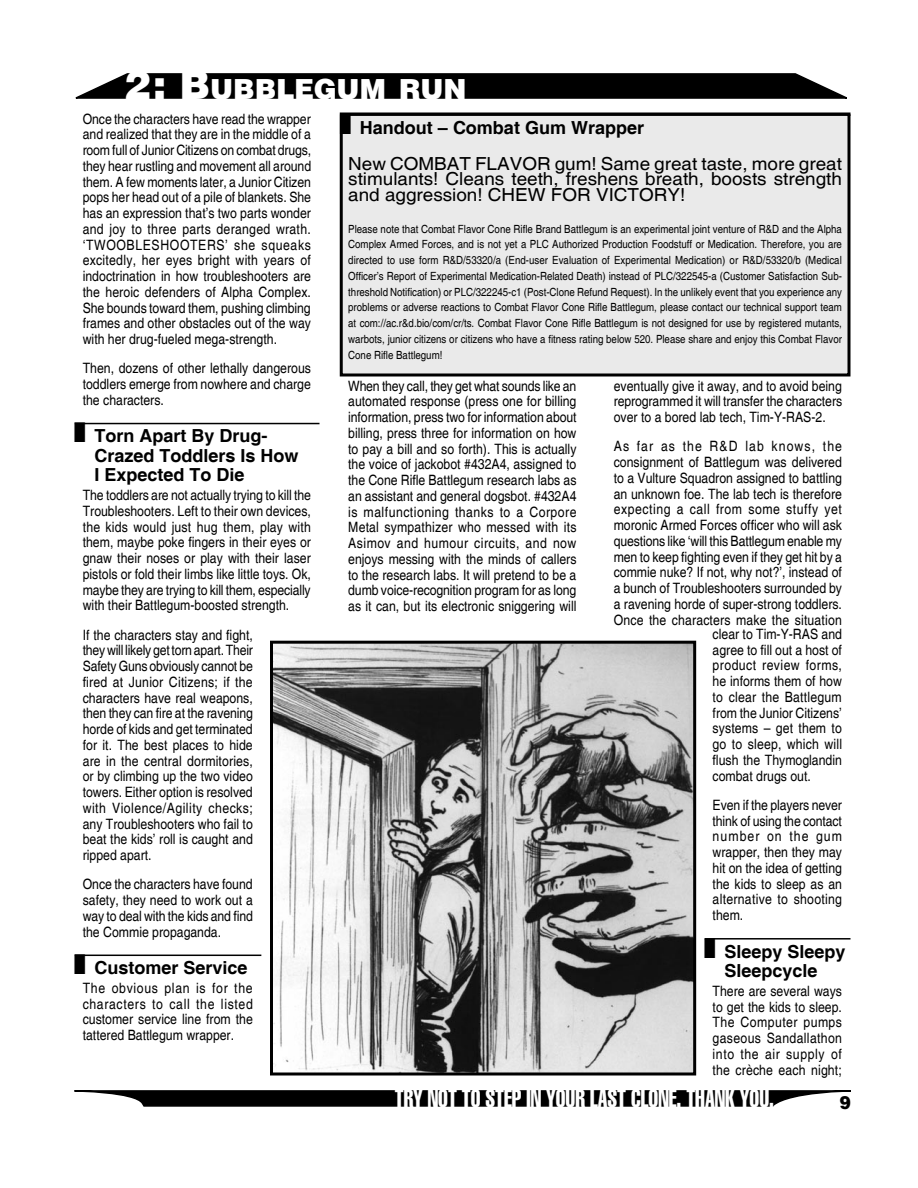
<style>
.page{position:relative;width:918px;height:1188px;background:#fff}
.page>*{position:absolute;margin:0;border:0;box-sizing:border-box;transform-origin:0 0}
.Header_text_left{font:900 27.75px "Helvetica";letter-spacing:-.005em;color:#fff}
.Footer_text_right{font:extra-condensed 24.6px "Helvetica";color:#fff;scale:.85 1}
.t1{font:900 18.15px "Helvetica";color:#000;scale:.91 1}
.Body_text{font:18px/15.8px "Helvetica";color:#000;text-align:justify;scale:1.05 1}
.Subhead_2{font:700 18px/19.5px "Helvetica";color:#000}
.Body_text-2{font:condensed 14.25px/15.8px "Helvetica";color:#000;text-align:justify;scale:1.05 1}
.Body_text-3{font:condensed 11.25px/15.8px "Helvetica";color:#000;text-align:justify;scale:1.05 1}
.s1{font-size:39.6px}
</style>
<div class="page">
<svg style="left:74px;top:1090px;width:777px;height:17px;background:#272727"></svg>
<svg style="left:75px;top:73px;width:772px;height:26px;background:#131313"></svg>
<img style="left:274px;top:645px;width:418px;height:427px">
<div style="left:270px;top:641px;width:426px;height:435px;border:3px solid #000"></div>
<div style="left:341px;top:114px;width:508px;height:261px;background:#eaeaea"></div>
<div style="left:340px;top:112px;width:510px;height:264px;border:3px solid #000"></div>
<hr style="left:340px;top:114px;width:510px;height:2px;background:#000">
<hr style="left:75px;top:423px;width:245px;height:1px;background:#000">
<hr style="left:75px;top:955px;width:186px;height:1px;background:#000">
<hr style="left:705px;top:938px;width:145px;height:2px;background:#000">
<p class="Header_text_left" style="left:124px;top:71px;width:344px"><span class="s1">2: B</span>UBBLEGUM RUN</p>
<p class="Body_text-2" style="left:83px;top:111px;width:219px">Once the characters have read the wrapper and realized that they are in the middle of a room full of Junior Citizens on combat drugs, they hear rustling and movement all around them. A few moments later, a Junior Citizen pops her head out of a pile of blankets. She has an expression that’s two parts wonder and joy to three parts deranged wrath. ‘TWOOBLESHOOTERS’ she squeaks excitedly, her eyes bright with years of indoctrination in how troubleshooters are the heroic defenders of Alpha Complex.<br>She bounds toward them, pushing climbing frames and other obstacles out of the way with her drug-fueled mega-strength.</p>
<p class="Body_text-2" style="left:83px;top:361px;width:219px">Then, dozens of other lethally dangerous toddlers emerge from nowhere and charge the characters.</p>
<p class="Subhead_2" style="left:94px;top:427px;width:206px;text-indent:-20px">■ Torn Apart By Drug-<br>Crazed Toddlers Is How<br>I Expected To Die</p>
<p class="Body_text-2" style="left:83px;top:487px;width:219px">The toddlers are not actually trying to kill the Troubleshooters. Left to their own devices, the kids would just hug them, play with them, maybe poke fingers in their eyes or gnaw their noses or play with their laser pistols or fold their limbs like little toys. Ok, maybe they are trying to kill them, especially with their Battlegum-boosted strength.</p>
<p class="Body_text-2" style="left:83px;top:627px;width:164px">If the characters stay and fight, they will likely get torn apart. Their Safety Guns obviously cannot be fired at Junior Citizens; if the characters have real weapons, then they can fire at the ravening horde of kids and get terminated for it. The best places to hide are in the central dormitories, or by climbing up the two video towers. Either option is resolved with Violence/Agility checks; any Troubleshooters who fail to beat the kids’ roll is caught and ripped apart.</p>
<p class="Body_text-2" style="left:83px;top:877px;width:164px">Once the characters have found safety, they need to work out a way to deal with the kids and find the Commie propaganda.</p>
<p class="Subhead_2" style="left:74px;top:959px;width:175px">■ Customer Service</p>
<p class="Body_text-2" style="left:83px;top:980px;width:163px">The obvious plan is for the characters to call the listed customer service line from the tattered Battlegum wrapper.</p>
<p class="Subhead_2" style="left:340px;top:119px;width:306px">■ Handout – Combat Gum Wrapper</p>
<p class="Body_text" style="left:348px;top:156px;width:472px">New COMBAT FLAVOR gum! Same great taste, more great stimulants! Cleans teeth, freshens breath, boosts strength and aggression! CHEW FOR VICTORY!</p>
<p class="Body_text-3" style="left:348px;top:221px;width:472px">Please note that Combat Flavor Cone Rifle Brand Battlegum is an experimental joint venture of R&amp;D and the Alpha Complex Armed Forces, and is not yet a PLC Authorized Production Foodstuff or Medication. Therefore, you are directed to use form R&amp;D/53320/a (End-user Evaluation of Experimental Medication) or R&amp;D/53320/b (Medical Officer’s Report of Experimental Medication-Related Death) instead of PLC/322545-a (Customer Satisfaction Sub&shy;threshold Notification) or PLC/322245-c1 (Post-Clone Refund Request). In the unlikely event that you experience any problems or adverse reactions to Combat Flavor Cone Rifle Battlegum, please contact our technical support team at com://ac.r&amp;d.bio/com/cr/ts. Combat Flavor Cone Rifle Battlegum is not designed for use by registered mutants, warbots, junior citizens or citizens who have a fitness rating below 520. Please share and enjoy this Combat Flavor Cone Rifle Battlegum!</p>
<p class="Body_text-2" style="left:348px;top:378px;width:219px">When they call, they get what sounds like an automated response (press one for billing information, press two for information about billing, press three for information on how to pay a bill and so forth). This is actually the voice of jackobot #432A4, assigned to the Cone Rifle Battlegum research labs as an assistant and general dogsbot. #432A4 is malfunctioning thanks to a Corpore Metal sympathizer who messed with its Asimov and humour circuits, and now enjoys messing with the minds of callers to the research labs. It will pretend to be a dumb voice-recognition program for as long as it can, but its electronic sniggering will</p>
<p class="Body_text-2" style="left:614px;top:378px;width:219px">eventually give it away, and to avoid being reprogrammed it will transfer the characters over to a bored lab tech, Tim-Y-RAS-2.</p>
<p class="Body_text-2" style="left:614px;top:439px;width:219px">As far as the R&amp;D lab knows, the consignment of Battlegum was delivered to a Vulture Squadron assigned to battling an unknown foe. The lab tech is therefore expecting a call from some stuffy yet moronic Armed Forces officer who will ask questions like ‘will this Battlegum enable my men to keep fighting even if they get hit by a commie nuke? If not, why not?’, instead of a bunch of Troubleshooters surrounded by a ravening horde of super-strong toddlers.<br>Once the characters make the situation</p>
<p class="Body_text-2" style="left:713px;top:626px;width:125px">clear to Tim-Y-RAS and agree to fill out a host of product review forms, he informs them of how to clear the Battlegum from the Junior Citizens’ systems – get them to go to sleep, which will flush the Thymoglandin combat drugs out.</p>
<p class="Body_text-2" style="left:713px;top:797px;width:125px">Even if the players never think of using the contact number on the gum wrapper, then they may hit on the idea of getting the kids to sleep as an alternative to shooting them.</p>
<p class="Subhead_2" style="left:704px;top:942px;width:143px;text-align:center">■ Sleepy Sleepy<br>Sleepcycle</p>
<p class="Body_text-2" style="left:713px;top:983px;width:125px">There are several ways to get the kids to sleep.<br>The Computer pumps gaseous Sandallathon into the air supply of the crèche each night;</p>
<p class="Footer_text_right" style="left:395px;top:1083px;width:448px">TRY NOT TO STEP IN YOUR LAST CLONE. THANK YOU.</p>
<p class="t1" style="left:840px;top:1091px;width:14px">9</p>
</div>
